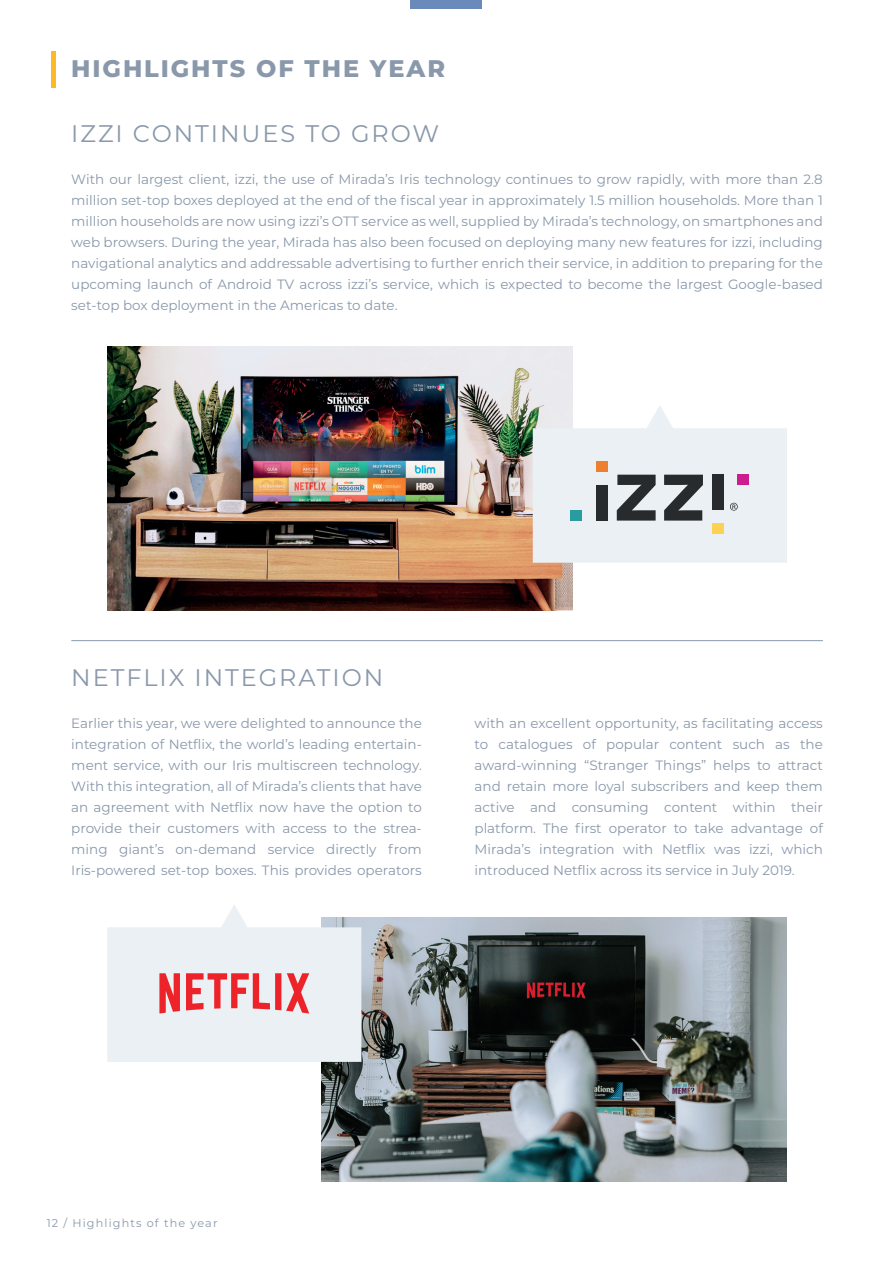
<style>
.page{position:relative;width:893px;height:1263px;background:#fff}
.page>*{position:absolute;margin:0;border:0;box-sizing:border-box;transform-origin:0 0}
.t1{font:24px "Montserrat";letter-spacing:.08em;color:#8998aa}
.t2{font:800 24px "Montserrat";letter-spacing:.08em;color:#8998aa}
.t3{font:13.5px/21px "Montserrat";color:#8998aa;text-align:justify}
.t4{font:11.25px "Montserrat";letter-spacing:.1em;color:#8998aa}
</style>
<div class="page">
<div style="left:51px;top:51px;width:5px;height:37px;background:#fdb927"></div>
<hr style="left:71px;top:640px;width:752px;height:1px;background:#8998aa">
<img style="left:107px;top:346px;width:466px;height:264px">
<img style="left:321px;top:917px;width:466px;height:264px">
<svg style="left:533px;top:405px;width:254px;height:158px;background:#dbe0e2"></svg>
<svg style="left:107px;top:905px;width:254px;height:157px;background:#ece3e6"></svg>
<div style="left:411px;top:0;width:71px;height:9px;background:#6a8abb"></div>
<p class="t2" style="left:71px;top:51px;width:375px">HIGHLIGHTS OF THE YEAR</p>
<p class="t1" style="left:71px;top:117px;width:369px">IZZI CONTINUES TO GROW</p>
<p class="t3" style="left:71px;top:169px;width:753px">With our largest client, izzi, the use of Mirada’s Iris technology continues to grow rapidly, with more than 2.8 million set-top boxes deployed at the end of the fiscal year in approximately 1.5 million households. More than 1 million households are now using izzi’s OTT service as well, supplied by Mirada’s technology, on smartphones and web browsers. During the year, Mirada has also been focused on deploying many new features for izzi, including navigational analytics and addressable advertising to further enrich their service, in addition to preparing for the upcoming launch of Android TV across izzi’s service, which is expected to become the largest Google-based set-top box deployment in the Americas to date.</p>
<p class="t1" style="left:71px;top:661px;width:313px">NETFLIX INTEGRATION</p>
<p class="t3" style="left:71px;top:712px;width:352px">Earlier this year, we were delighted to announce the integration of Netflix, the world’s leading entertain&shy;ment service, with our Iris multiscreen technology.<br>With this integration, all of Mirada’s clients that have an agreement with Netflix now have the option to provide their customers with access to the strea&shy;ming giant’s on-demand service directly from Iris-powered set-top boxes. This provides operators</p>
<p class="t3" style="left:475px;top:712px;width:350px">with an excellent opportunity, as facilitating access to catalogues of popular content such as the award-winning “Stranger Things” helps to attract and retain more loyal subscribers and keep them active and consuming content within their platform. The first operator to take advantage of Mirada’s integration with Netflix was izzi, which introduced Netflix across its service in July 2019.</p>
<p class="t4" style="left:47px;top:1215px;width:172px">12 / Highlights of the year</p>
</div>
